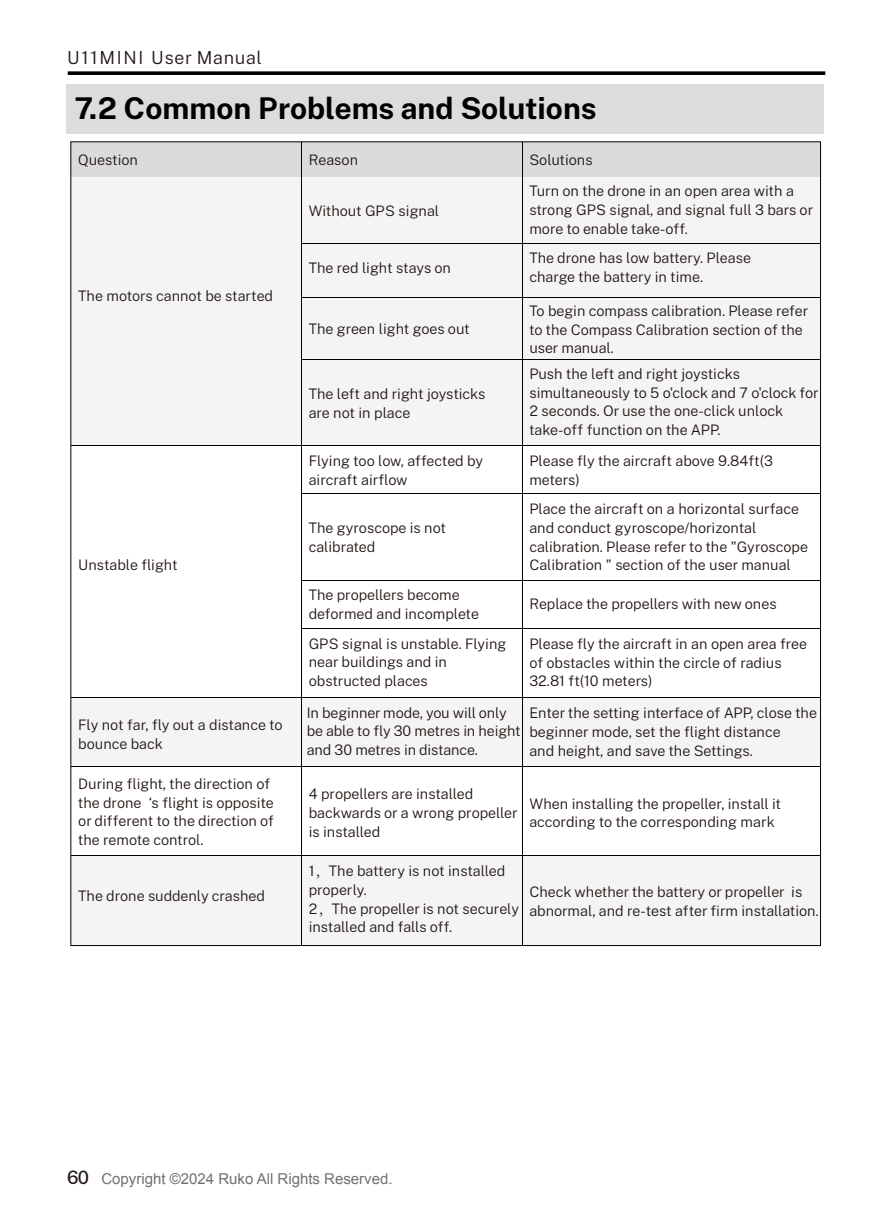
<style>
.page{position:relative;width:893px;height:1225px;background:#fff}
.page>*{position:absolute;margin:0;border:0;box-sizing:border-box;transform-origin:0 0}
.t1{font:700 30px "Public Sans";color:#040000}
.t2{font:300 18px "Public Sans";letter-spacing:.04em;color:#231815}
.t3{font:15px "Arial";color:#717171}
.t4{font:300 14.4px/18.6px "Public Sans";color:#221613}
.s1{font-family:"Adobe Song Std"}
.s2{font-family:"Public Sans";font-weight:500;font-size:18.3px;color:#231815}
</style>
<div class="page">
<svg style="left:68px;top:71px;width:757px;height:4px;background:#1c1919"></svg>
<div style="left:67px;top:84px;width:757px;height:49px;background:#dbdcdc"></div>
<div style="left:70px;top:855px;width:749px;height:90px;background:#f4f4f4"></div>
<div style="left:70px;top:698px;width:749px;height:68px;background:#f4f4f4"></div>
<hr style="left:525px;top:766px;width:295px;height:1px;background:#060001">
<hr style="left:71px;top:766px;width:231px;height:1px;background:#060001">
<hr style="left:299px;top:766px;width:230px;height:1px;background:#060001">
<hr style="left:525px;top:855px;width:295px;height:1px;background:#060001">
<hr style="left:71px;top:855px;width:231px;height:1px;background:#060001">
<hr style="left:299px;top:855px;width:230px;height:1px;background:#060001">
<div style="left:71px;top:142px;width:749px;height:35px;background:#dbdbdb"></div>
<div style="left:71px;top:177px;width:749px;height:268px;background:#f4f4f4"></div>
<hr style="left:616px;top:243px;width:204px;height:1px;background:#060001">
<hr style="left:301px;top:243px;width:160px;height:1px;background:#060001">
<hr style="left:459px;top:243px;width:160px;height:1px;background:#060001">
<hr style="left:616px;top:297px;width:204px;height:1px;background:#060001">
<hr style="left:301px;top:297px;width:160px;height:1px;background:#060001">
<hr style="left:459px;top:297px;width:160px;height:1px;background:#060001">
<hr style="left:616px;top:359px;width:204px;height:1px;background:#060001">
<hr style="left:301px;top:359px;width:160px;height:1px;background:#060001">
<hr style="left:459px;top:359px;width:160px;height:1px;background:#060001">
<hr style="left:616px;top:493px;width:204px;height:1px;background:#060001">
<hr style="left:301px;top:493px;width:160px;height:1px;background:#060001">
<hr style="left:459px;top:493px;width:160px;height:1px;background:#060001">
<hr style="left:616px;top:628px;width:204px;height:1px;background:#060001">
<hr style="left:301px;top:628px;width:160px;height:1px;background:#060001">
<hr style="left:459px;top:628px;width:160px;height:1px;background:#060001">
<hr style="left:616px;top:580px;width:204px;height:1px;background:#060001">
<hr style="left:301px;top:580px;width:160px;height:1px;background:#060001">
<hr style="left:459px;top:580px;width:160px;height:1px;background:#060001">
<hr style="left:525px;top:697px;width:295px;height:1px;background:#060001">
<hr style="left:71px;top:697px;width:231px;height:1px;background:#060001">
<hr style="left:299px;top:697px;width:230px;height:1px;background:#060001">
<hr style="left:525px;top:445px;width:294px;height:1px;background:#060001">
<hr style="left:71px;top:445px;width:230px;height:1px;background:#060001">
<hr style="left:294px;top:445px;width:230px;height:1px;background:#060001">
<hr style="left:301px;top:142px;width:1px;height:803px;background:#060001">
<hr style="left:522px;top:142px;width:1px;height:802px;background:#060001">
<p class="t2" style="left:67px;top:44px;width:196px">U11MINI User Manual</p>
<h1 class="t1" style="left:75px;top:85px;width:524px">7.2 Common Problems and Solutions</h1>
<p class="t4" style="left:78px;top:149px;width:61px">Question</p>
<p class="t4" style="left:309px;top:149px;width:51px">Reason</p>
<p class="t4" style="left:529px;top:149px;width:65px">Solutions</p>
<p class="t4" style="left:78px;top:285px;width:196px">The motors cannot be started</p>
<p class="t4" style="left:78px;top:554px;width:101px">Unstable flight</p>
<p class="t4" style="left:78px;top:715px;width:206px">Fly not far, fly out a distance to bounce back</p>
<p class="t4" style="left:78px;top:773px;width:197px">During flight, the direction of the drone ‘s flight is opposite or different to the direction of the remote control.</p>
<p class="t4" style="left:78px;top:885px;width:188px">The drone suddenly crashed</p>
<p class="t4" style="left:309px;top:200px;width:132px">Without GPS signal</p>
<p class="t4" style="left:309px;top:258px;width:144px">The red light stays on</p>
<p class="t4" style="left:309px;top:318px;width:162px">The green light goes out</p>
<p class="t4" style="left:309px;top:384px;width:178px">The left and right joysticks are not in place</p>
<p class="t4" style="left:309px;top:451px;width:176px">Flying too low, affected by aircraft airflow</p>
<p class="t4" style="left:309px;top:518px;width:139px">The gyroscope is not calibrated</p>
<p class="t4" style="left:309px;top:585px;width:172px">The propellers become deformed and incomplete</p>
<p class="t4" style="left:309px;top:633px;width:199px">GPS signal is unstable. Flying near buildings and in obstructed places</p>
<p class="t4" style="left:307px;top:702px;width:215px">In beginner mode, you will only be able to fly 30 metres in height and 30 metres in distance.</p>
<p class="t4" style="left:529px;top:181px;width:285px">Turn on the drone in an open area with a strong GPS signal, and signal full 3 bars or more to enable take-off.</p>
<p class="t4" style="left:529px;top:248px;width:223px">The drone has low battery. Please charge the battery in time.</p>
<p class="t4" style="left:529px;top:301px;width:280px">To begin compass calibration. Please refer to the Compass Calibration section of the user manual.</p>
<p class="t4" style="left:529px;top:364px;width:291px">Push the left and right joysticks simultaneously to 5 o'clock and 7 o'clock for 2 seconds. Or use the one-click unlock take-off function on the APP.</p>
<p class="t4" style="left:529px;top:451px;width:245px">Please fly the aircraft above 9.84ft(3 meters)</p>
<p class="t4" style="left:529px;top:499px;width:280px">Place the aircraft on a horizontal surface and conduct gyroscope/horizontal calibration. Please refer to the "Gyroscope Calibration " section of the user manual</p>
<p class="t4" style="left:529px;top:593px;width:249px">Replace the propellers with new ones</p>
<p class="t4" style="left:529px;top:633px;width:279px">Please fly the aircraft in an open area free of obstacles within the circle of radius<br>32.81 ft(10 meters)</p>
<p class="t4" style="left:529px;top:703px;width:289px">Enter the setting interface of APP, close the beginner mode, set the flight distance<br>and height, and save the Settings.</p>
<p class="t4" style="left:309px;top:784px;width:210px">4 propellers are installed backwards or a wrong propeller is installed</p>
<p class="t4" style="left:309px;top:861px;width:212px">1<span class="s1">，</span>The battery is not installed properly.<br>2<span class="s1">，</span>The propeller is not securely installed and falls off.</p>
<p class="t4" style="left:529px;top:793px;width:253px">When installing the propeller, install it according to the corresponding mark</p>
<p class="t4" style="left:529px;top:882px;width:291px">Check whether the battery or propeller is abnormal, and re-test after firm installation.</p>
<p class="t3" style="left:67px;top:1168px;width:327px"><span class="s2">60</span> Copyright ©2024 Ruko All Rights Reserved.</p>
</div>
